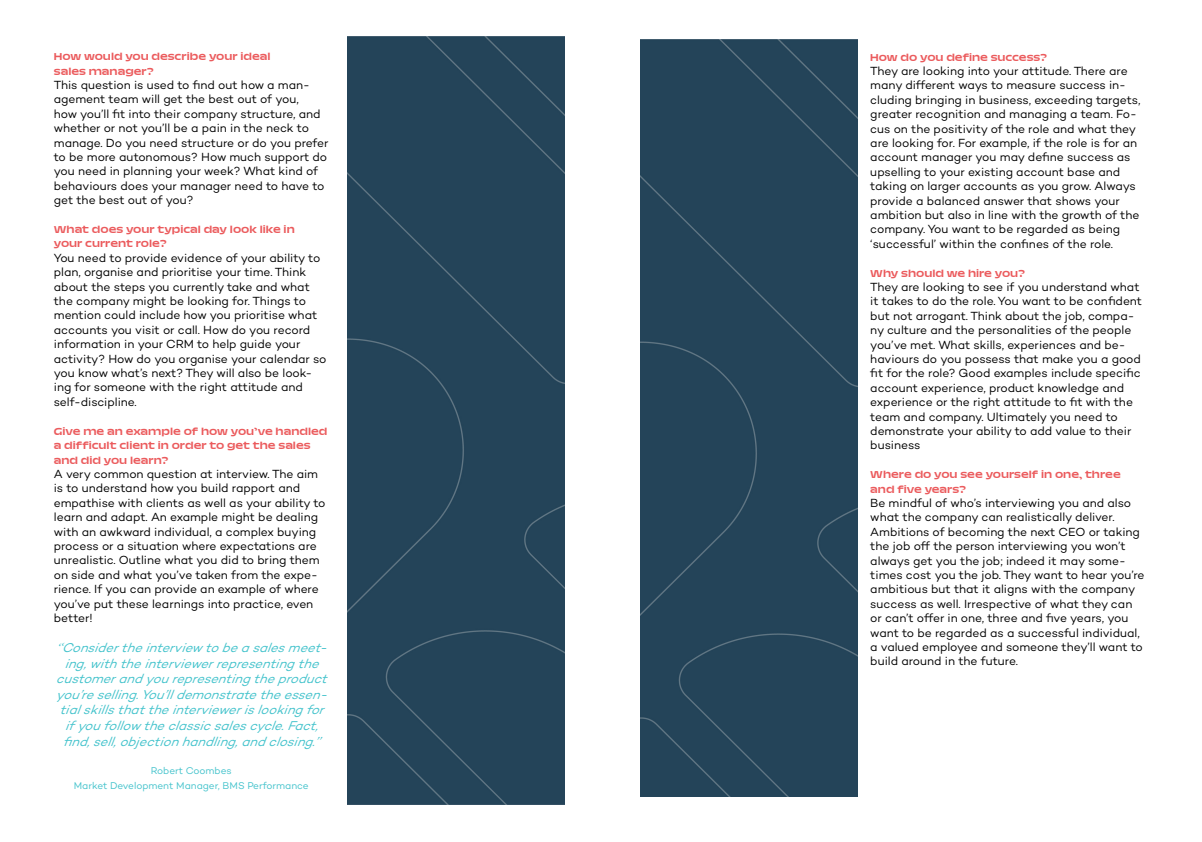
<style>
.page{position:relative;width:1202px;height:842px;background:#fff}
.page>*{position:absolute;margin:0;border:0;box-sizing:border-box;transform-origin:0 0}
.t1{font:italic 13px/15.6px "Campton";color:#44c3cc;text-align:center}
.t2{font:12px/14.4px "Campton";letter-spacing:-.005em;color:#000}
.t3{font:12px/14.4px "Trois Mille Medium 22";color:#eb5b5d}
.t4{font:10px/14.4px "Campton";letter-spacing:-.005em;color:#44c3cc;text-align:center}
.s1{font-family:"Minion Pro";font-size:12px}
.s2{font-family:"Minion Pro"}
</style>
<div class="page">
<div style="left:348px;top:36px;width:217px;height:768px;background:#244459"></div>
<div style="left:641px;top:40px;width:217px;height:757px;background:#244459"></div>
<p class="t3" style="left:54px;top:50px;width:218px">How would you describe your ideal sales manager?</p>
<p class="t2" style="left:54px;top:78px;width:276px">This question is used to find out how a man&shy;agement team will get the best out of you,<br>how you’ll fit into their company structure, and whether or not you’ll be a pain in the neck to manage. Do you need structure or do you prefer to be more autonomous? How much support do you need in planning your week? What kind of behaviours does your manager need to have to get the best out of you?</p>
<p class="t3" style="left:54px;top:223px;width:242px">What does your typical day look like in your current role?</p>
<p class="t2" style="left:54px;top:250px;width:274px">You need to provide evidence of your ability to plan, organise and prioritise your time. Think about the steps you currently take and what the company might be looking for. Things to mention could include how you prioritise what accounts you visit or call. How do you record information in your CRM to help guide your activity? How do you organise your calendar so you know what’s next? They will also be look&shy;ing for someone with the right attitude and self-discipline.</p>
<p class="t3" style="left:54px;top:424px;width:275px">Give me an example of how you’ve handled a difficult client in order to get the sales and did you learn?</p>
<p class="t2" style="left:54px;top:466px;width:273px">A very common question at interview. The aim is to understand how you build rapport and empathise with clients as well as your ability to learn and adapt. An example might be dealing with an awkward individual, a complex buying process or a situation where expectations are unrealistic. Outline what you did to bring them on side and what you’ve taken from the expe&shy;rience. If you can provide an example of where you’ve put these learnings into practice, even better!</p>
<p class="t1" style="left:56px;top:639px;width:278px"><span class="s1">‘</span><span class="s2">‘</span>Considertheinterviewtobeasalesmeet&shy;ing,withtheinterviewerrepresentingthe customerandyourepresentingtheproduct you’reselling.You’lldemonstratetheessen&shy;tialskillsthattheinterviewer islookingfor ifyoufollowtheclassicsalescycle. Fact, find,sell,objectionhandling,andclosing.’’</p>
<p class="t4" style="left:74px;top:763px;width:236px">Robert Coombes<br>Market Development Manager, BMS Performance</p>
<p class="t3" style="left:870px;top:50px;width:179px">How do you define success?</p>
<p class="t2" style="left:870px;top:63px;width:272px">They are looking into your attitude. There are many different ways to measure success in&shy;cluding bringing in business, exceeding targets, greater recognition and managing a team. Fo&shy;cus on the positivity of the role and what they are looking for. For example, if the role is for an account manager you may define success as upselling to your existing account base and taking on larger accounts as you grow. Always provide a balanced answer that shows your ambition but also in line with the growth of the company. You want to be regarded as being ‘successful’ within the confines of the role.</p>
<p class="t3" style="left:870px;top:266px;width:157px">Why should we hire you?</p>
<p class="t2" style="left:870px;top:279px;width:273px">They are looking to see if you understand what it takes to do the role. You want to be confident but not arrogant. Think about the job, compa&shy;ny culture and the personalities of the people you’ve met. What skills, experiences and be&shy;haviours do you possess that make you a good fit for the role? Good examples include specific account experience, product knowledge and experience or the right attitude to fit with the team and company. Ultimately you need to demonstrate your ability to add value to their business</p>
<p class="t3" style="left:870px;top:468px;width:252px">Where do you see yourself in one, three and five years?</p>
<p class="t2" style="left:870px;top:495px;width:276px">Be mindful of who’s interviewing you and also what the company can realistically deliver.<br>Ambitions of becoming the next CEO or taking the job off the person interviewing you won’t always get you the job; indeed it may some&shy;times cost you the job. They want to hear you’re ambitious but that it aligns with the company success as well. Irrespective of what they can or can’t offer in one, three and five years, you want to be regarded as a successful individual, a valued employee and someone they’ll want to build around in the future.</p>
</div>
